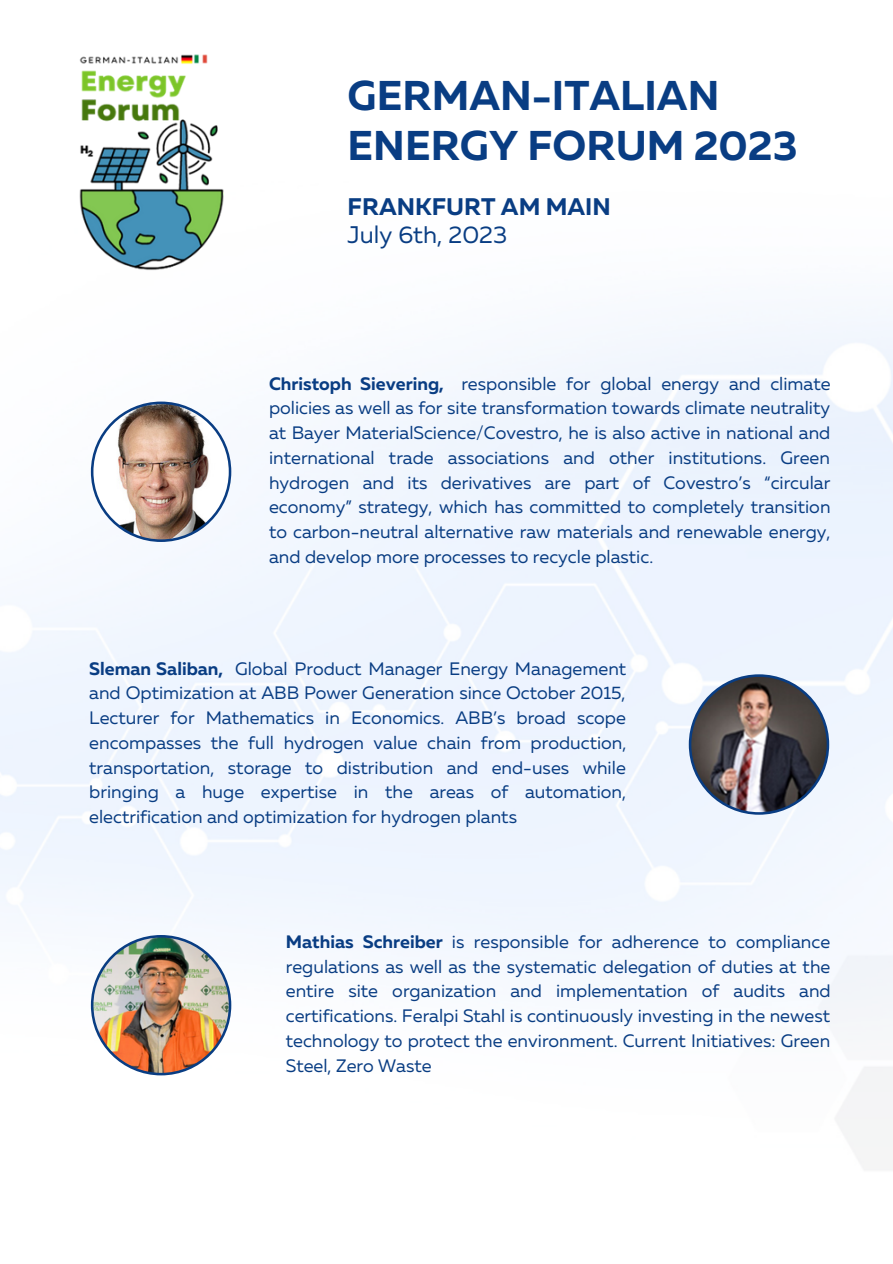
<style>
.page{position:relative;width:893px;height:1264px;background:#fff}
.page>*{position:absolute;margin:0;border:0;box-sizing:border-box;transform-origin:0 0}
.t1{font:700 41.55px "Muller";color:#093d83}
.t2{font:700 24px "Muller";color:#093d83}
.t3{font:24px "Muller";color:#093d83}
.t4{font:18px/24.8px "Muller";color:#093d83;text-align:justify}
.s1{font-weight:700}
</style>
<div class="page">
<img style="left:0;top:314px;width:892px;height:856px">
<img style="left:0;top:54px;width:339px;height:296px">
<img style="left:91px;top:401px;width:140px;height:141px">
<img style="left:688px;top:674px;width:141px;height:140px">
<img style="left:91px;top:935px;width:140px;height:140px">
<p class="t1" style="left:347px;top:78px;width:373px">GERMAN-ITALIAN</p>
<p class="t1" style="left:347px;top:128px;width:451px">ENERGY FORUM 2023</p>
<p class="t2" style="left:347px;top:197px;width:265px">FRANKFURT AM MAIN</p>
<p class="t3" style="left:347px;top:225px;width:161px">July 6th, 2023</p>
<p class="t4" style="left:269px;top:372px;width:563px"><span class="s1">Christoph Sievering,</span> responsible for global energy and climate policies as well as for site transformation towards climate neutrality at Bayer MaterialScience/Covestro, he is also active in national and international trade associations and other institutions. Green hydrogen and its derivatives are part of Covestro’s “circular economy” strategy, which has committed to completely transition to carbon-neutral alternative raw materials and renewable energy, and develop more processes to recycle plastic.</p>
<p class="t4" style="left:89px;top:657px;width:538px"><span class="s1">Sleman Saliban,</span> Global Product Manager Energy Management and Optimization at ABB Power Generation since October 2015, Lecturer for Mathematics in Economics. ABB’s broad scope encompasses the full hydrogen value chain from production, transportation, storage to distribution and end-uses while bringing a huge expertise in the areas of automation, electrification and optimization for hydrogen plants</p>
<p class="t4" style="left:286px;top:930px;width:546px"><span class="s1">Mathias Schreiber</span> is responsible for adherence to compliance regulations as well as the systematic delegation of duties at the entire site organization and implementation of audits and certifications. Feralpi Stahl is continuously investing in the newest technology to protect the environment. Current Initiatives: Green Steel, Zero Waste</p>
</div>
